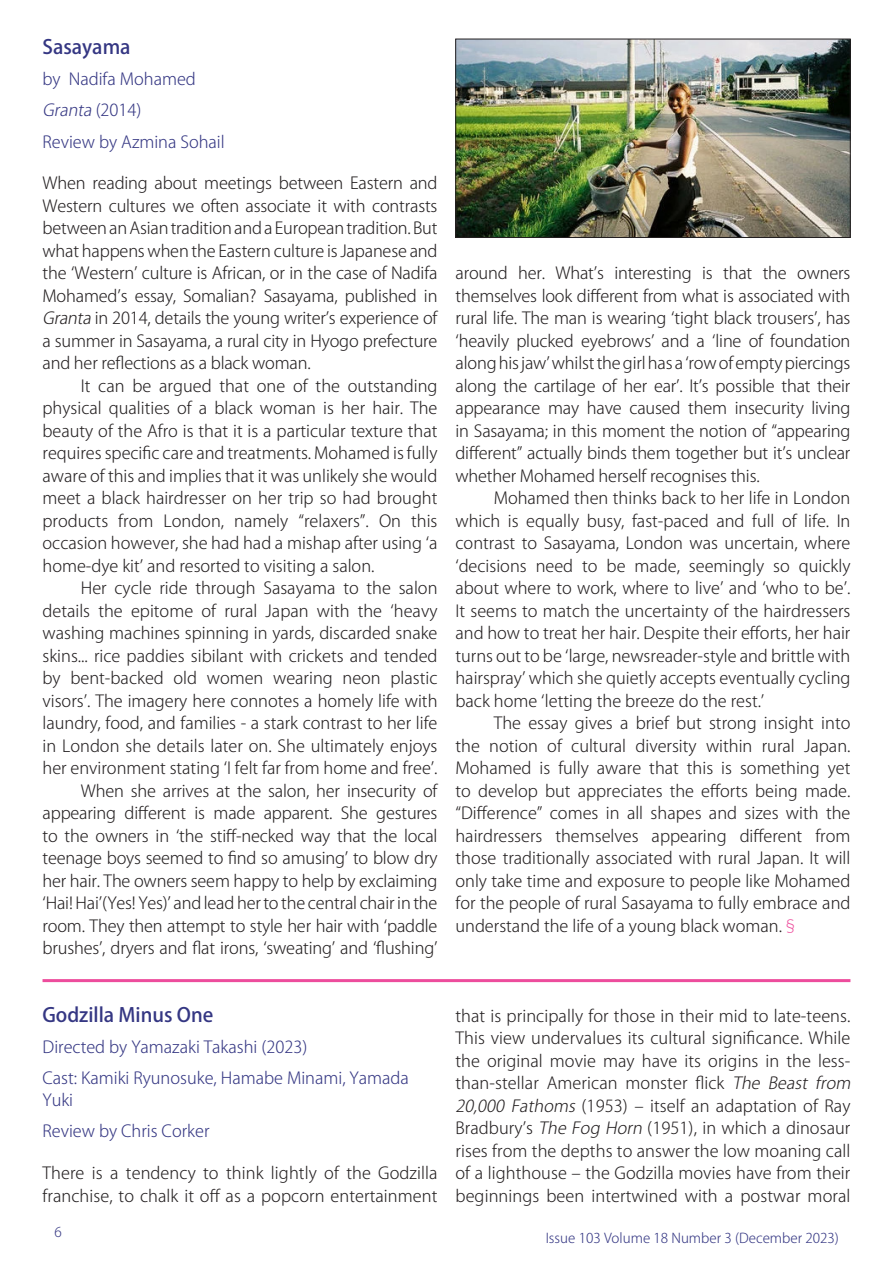
<style>
.page{position:relative;width:893px;height:1263px;background:#fff}
.page>*{position:absolute;margin:0;border:0;box-sizing:border-box;transform-origin:0 0}
.Publication_title{font:500 19.5px "Koz Go Pro";color:#353783}
.Body_Text_indent{font:300 16.5px/22.5px "Koz Go Pro";color:#231f20;text-align:justify}
.Body_Text_First_Para{font:300 16.5px/22.5px "Koz Go Pro";letter-spacing:.005em;color:#231f20}
.Publication_title-2{font:300 16.5px/22.5px "Koz Go Pro";color:#353783}
.Publication_title-3{font:italic 300 16.5px "Koz Go Pro";color:#353783}
.t1{font:300 13.5px "Koz Go Pro";color:#353783}
.s1{font-style:normal}
.s2{font-style:italic}
.s3{color:#ed4c9c}
</style>
<div class="page">
<hr style="left:43px;top:979px;width:807px;height:3px;background:#ed4c9c">
<img style="left:457px;top:41px;width:391px;height:195px">
<div style="left:455px;top:39px;width:395px;height:199px;border:1px solid #231f20"></div>
<p class="Publication_title" style="left:43px;top:35px;width:90px">Sasayama</p>
<p class="Publication_title-2" style="left:43px;top:68px;width:155px">by Nadifa Mohamed</p>
<p class="Publication_title-3" style="left:43px;top:100px;width:101px">Granta <span class="s1">(2014)</span></p>
<p class="Publication_title-2" style="left:43px;top:130px;width:184px">Review by Azmina Sohail</p>
<p class="Body_Text_First_Para" style="left:43px;top:172px;width:396px;text-align:justify">When reading about meetings between Eastern and Western cultures we often associate it with contrasts between an Asian tradition and a European tradition. But what happens when the Eastern culture is Japanese and the ‘Western’ culture is African, or in the case of Nadifa Mohamed’s essay, Somalian? Sasayama, published in <span class="s2">Granta</span> in 2014, details the young writer’s experience of a summer in Sasayama, a rural city in Hyogo prefecture and her reflections as a black woman.</p>
<p class="Body_Text_indent" style="left:43px;top:374px;width:396px;text-indent:38px">It can be argued that one of the outstanding physical qualities of a black woman is her hair. The beauty of the Afro is that it is a particular texture that requires specific care and treatments. Mohamed is fully aware of this and implies that it was unlikely she would meet a black hairdresser on her trip so had brought products from London, namely “relaxers”. On this occasion however, she had had a mishap after using ‘a home-dye kit’ and resorted to visiting a salon.</p>
<p class="Body_Text_indent" style="left:43px;top:577px;width:396px;text-indent:38px">Her cycle ride through Sasayama to the salon details the epitome of rural Japan with the ‘heavy washing machines spinning in yards, discarded snake skins... rice paddies sibilant with crickets and tended by bent-backed old women wearing neon plastic visors’. The imagery here connotes a homely life with laundry, food, and families - a stark contrast to her life in London she details later on. She ultimately enjoys her environment stating ‘I felt far from home and free’.</p>
<p class="Body_Text_indent" style="left:43px;top:779px;width:396px;text-indent:38px">When she arrives at the salon, her insecurity of appearing different is made apparent. She gestures to the owners in ‘the stiff-necked way that the local teenage boys seemed to find so amusing’ to blow dry her hair. The owners seem happy to help by exclaiming ‘Hai! Hai’(Yes! Yes)’ and lead her to the central chair in the room. They then attempt to style her hair with ‘paddle brushes’, dryers and flat irons, ‘sweating’ and ‘flushing’</p>
<p class="Body_Text_indent" style="left:455px;top:262px;width:396px">around her. What’s interesting is that the owners themselves look different from what is associated with rural life. The man is wearing ‘tight black trousers’, has ‘heavily plucked eyebrows’ and a ‘line of foundation along his jaw’ whilst the girl has a ‘row of empty piercings along the cartilage of her ear’. It’s possible that their appearance may have caused them insecurity living in Sasayama; in this moment the notion of “appearing different” actually binds them together but it’s unclear whether Mohamed herself recognises this.</p>
<p class="Body_Text_indent" style="left:455px;top:487px;width:396px;text-indent:38px">Mohamed then thinks back to her life in London which is equally busy, fast-paced and full of life. In contrast to Sasayama, London was uncertain, where ‘decisions need to be made, seemingly so quickly about where to work, where to live’ and ‘who to be’.<br>It seems to match the uncertainty of the hairdressers and how to treat her hair. Despite their efforts, her hair turns out to be ‘large, newsreader-style and brittle with hairspray’ which she quietly accepts eventually cycling back home ‘letting the breeze do the rest.’</p>
<p class="Body_Text_indent" style="left:455px;top:712px;width:396px;text-indent:38px">The essay gives a brief but strong insight into the notion of cultural diversity within rural Japan.<br>Mohamed is fully aware that this is something yet to develop but appreciates the efforts being made. “Difference” comes in all shapes and sizes with the hairdressers themselves appearing different from those traditionally associated with rural Japan. It will only take time and exposure to people like Mohamed for the people of rural Sasayama to fully embrace and understand the life of a young black woman.<span class="s3">§</span></p>
<p class="Publication_title" style="left:43px;top:1002px;width:172px">Godzilla Minus One</p>
<p class="Publication_title-2" style="left:43px;top:1035px;width:266px">Directed by Yamazaki Takashi (2023)</p>
<p class="Publication_title-2" style="left:43px;top:1066px;width:368px">Cast: Kamiki Ryunosuke, Hamabe Minami, Yamada<br>Yuki</p>
<p class="Publication_title-2" style="left:43px;top:1120px;width:168px">Review by Chris Corker</p>
<p class="Body_Text_First_Para" style="left:43px;top:1162px;width:396px">There is a tendency to think lightly of the Godzilla franchise, to chalk it off as a popcorn entertainment</p>
<p class="t1" style="left:55px;top:1223px;width:9px">6</p>
<p class="Body_Text_First_Para" style="left:455px;top:1004px;width:400px">that is principally for those in their mid to late-teens.<br>This view undervalues its cultural significance. While the original movie may have its origins in the less&shy;than-stellar American monster flick <span class="s2">The Beast from 20,000 Fathoms</span> (1953) – itself an adaptation of Ray Bradbury’s <span class="s2">The Fog Horn</span> (1951), in which a dinosaur rises from the depths to answer the low moaning call of a lighthouse – the Godzilla movies have from their beginnings been intertwined with a postwar moral</p>
<p class="t1" style="left:546px;top:1229px;width:295px">Issue 103 Volume 18 Number 3 (December 2023)</p>
</div>
